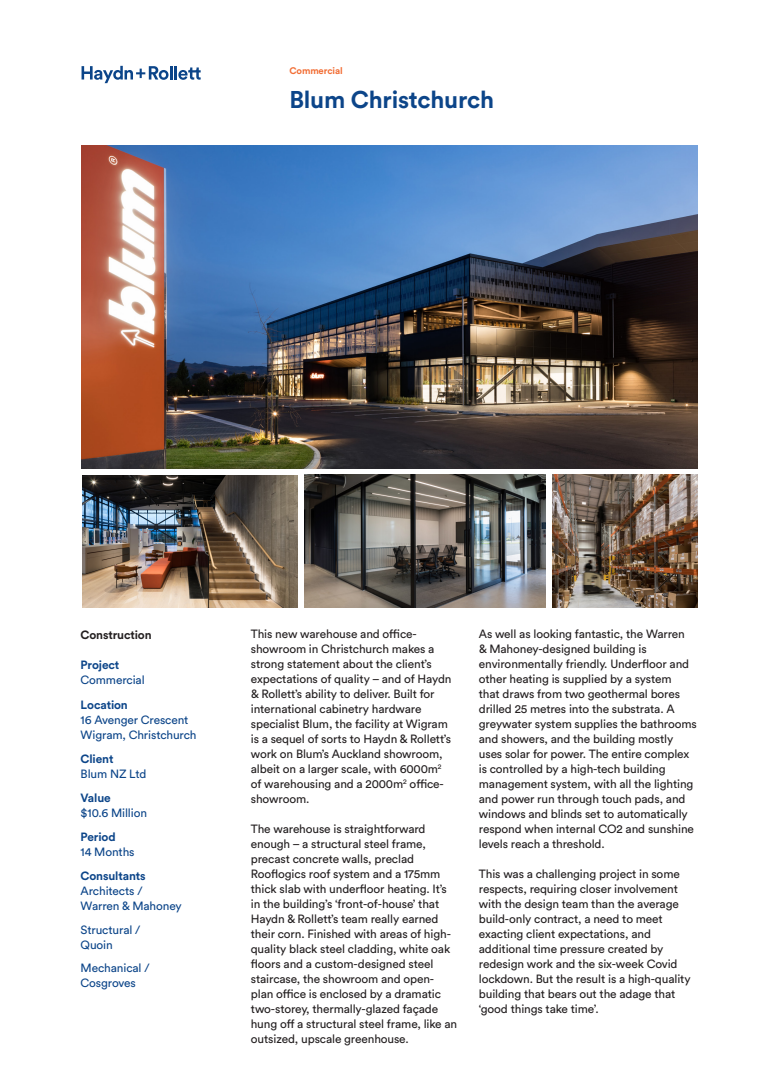
<style>
.page{position:relative;width:780px;height:1088px;background:#fff}
.page>*{position:absolute;margin:0;border:0;box-sizing:border-box;transform-origin:0 0}
.Large_Text_24_27{font:700 24px "Circular Pro";letter-spacing:-.01em;color:#0c4589}
.Paragraph__Black_Boo{font:11.88px/15px "Circular Pro";letter-spacing:-.01em;color:#231f20}
.Text_9_5_12{font:11.88px/15px "Circular Pro";letter-spacing:-.01em;color:#0c4589}
.Text_9_5_12___Black{font:11.88px/15px "Circular Pro";letter-spacing:-.01em;color:#0c4589}
.Text_9_5_12___Black-2{font:700 11.88px "Circular Pro";letter-spacing:-.01em;color:#231f20}
.Small_heading_9_5_12{font:700 9.5px "Circular Pro";letter-spacing:-.01em;color:#f26e35}
.s1{font-weight:700}
</style>
<div class="page">
<img style="left:81px;top:145px;width:616px;height:323px">
<svg style="left:81px;top:66px;width:91px;height:17px"></svg>
<hr style="left:174px;top:66px;width:3px;height:14px;background:#0c4589">
<svg style="left:178px;top:67px;width:23px;height:13px"></svg>
<img style="left:82px;top:475px;width:215px;height:132px">
<img style="left:552px;top:475px;width:145px;height:132px">
<img style="left:304px;top:475px;width:241px;height:132px">
<p class="Small_heading_9_5_12" style="left:289px;top:64px;width:55px">Commercial</p>
<p class="Large_Text_24_27" style="left:289px;top:83px;width:206px">Blum Christchurch</p>
<p class="Text_9_5_12___Black-2" style="left:81px;top:626px;width:73px">Construction</p>
<p class="Text_9_5_12___Black" style="left:81px;top:656px;width:66px"><span class="s1">Project<br></span>Commercial</p>
<p class="Text_9_5_12" style="left:81px;top:697px;width:117px"><span class="s1">Location<br></span>16 Avenger Crescent<br>Wigram, Christchurch</p>
<p class="Text_9_5_12" style="left:81px;top:751px;width:67px"><span class="s1">Client<br></span>Blum NZ Ltd</p>
<p class="Text_9_5_12" style="left:81px;top:790px;width:68px"><span class="s1">Value<br></span>$10.6 Million</p>
<p class="Text_9_5_12" style="left:81px;top:829px;width:55px"><span class="s1">Period<br></span>14 Months</p>
<p class="Text_9_5_12" style="left:81px;top:867px;width:103px"><span class="s1">Consultants<br></span>Architects /<br>Warren &amp; Mahoney</p>
<p class="Text_9_5_12" style="left:81px;top:921px;width:61px">Structural /<br>Quoin</p>
<p class="Text_9_5_12" style="left:81px;top:960px;width:70px">Mechanical /<br>Cosgroves</p>
<p class="Paragraph__Black_Boo" style="left:251px;top:625px;width:202px">This new warehouse and office&shy;showroom in Christchurch makes a strong statement about the client’s expectations of quality – and of Haydn &amp; Rollett’s ability to deliver. Built for international cabinetry hardware specialist Blum, the facility at Wigram is a sequel of sorts to Haydn &amp; Rollett’s work on Blum’s Auckland showroom, albeit on a larger scale, with 6000m<sup>2 </sup>of warehousing and a 2000m<sup>2</sup> office&shy;showroom.</p>
<p class="Paragraph__Black_Boo" style="left:251px;top:820px;width:208px">The warehouse is straightforward enough – a structural steel frame, precast concrete walls, preclad Rooflogics roof system and a 175mm thick slab with underfloor heating. It’s in the building’s ‘front-of-house’ that Haydn &amp; Rollett’s team really earned their corn. Finished with areas of high&shy;quality black steel cladding, white oak floors and a custom-designed steel staircase, the showroom and open&shy;plan office is enclosed by a dramatic two-storey, thermally-glazed façade hung off a structural steel frame, like an outsized, upscale greenhouse.</p>
<p class="Paragraph__Black_Boo" style="left:479px;top:625px;width:219px">As well as looking fantastic, the Warren<br>&amp; Mahoney-designed building is environmentally friendly. Underfloor and other heating is supplied by a system<br>that draws from two geothermal bores drilled 25 metres into the substrata. A greywater system supplies the bathrooms and showers, and the building mostly uses solar for power. The entire complex is controlled by a high-tech building management system, with all the lighting and power run through touch pads, and windows and blinds set to automatically respond when internal CO2 and sunshine levels reach a threshold.</p>
<p class="Paragraph__Black_Boo" style="left:479px;top:865px;width:213px">This was a challenging project in some respects, requiring closer involvement with the design team than the average build-only contract, a need to meet exacting client expectations, and additional time pressure created by redesign work and the six-week Covid lockdown. But the result is a high-quality building that bears out the adage that ‘good things take time’.</p>
</div>
